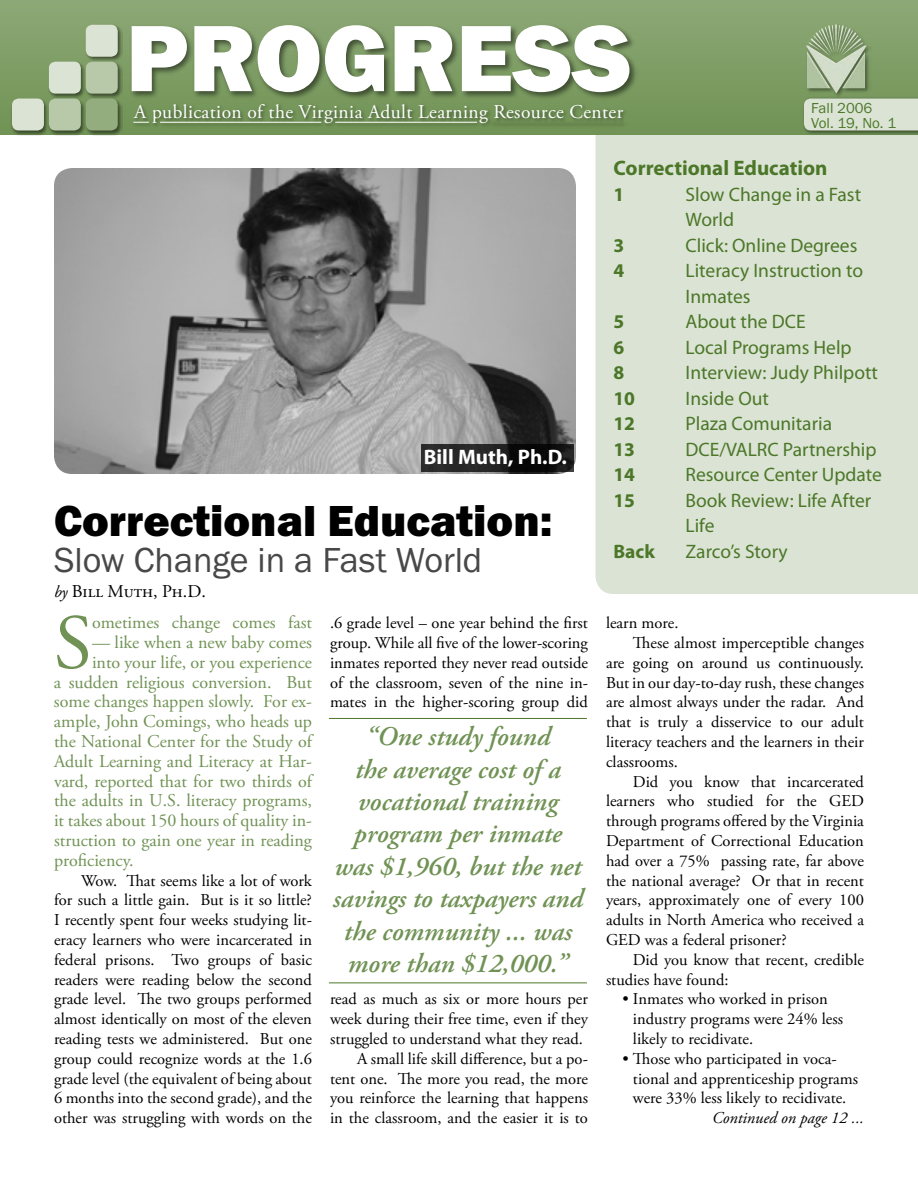
<style>
.page{position:relative;width:918px;height:1188px;background:#fff}
.page>*{position:absolute;margin:0;border:0;box-sizing:border-box;transform-origin:0 0}
.t1{font:800 97.5px "FS Franklin Gothic H";color:#fff}
.t2{font:77.7px "Adobe Garamond Pro";color:#709254}
.t3{font:800 45px "FS Franklin Gothic H";color:#000}
.t4{font:36px "FS Franklin Gothic";color:#484848}
.t5{font:italic 600 27px/32.4px "Adobe Garamond Pro";color:#709254;text-align:center}
.t6{font:700 21px "Myriad Pro";color:#4c7729}
.t7{font:700 21px "Myriad Pro";color:#fff}
.t8{font:19.5px/25.5px "Myriad Pro";color:#4c7729}
.t9{font:19.5px "Adobe Garamond Pro";letter-spacing:.02em;color:#fff}
.t10{font:700 19.5px "Myriad Pro";color:#4c7729}
.t11{font:18px "Adobe Garamond Pro";color:#709254}
.t12{font:18px "Adobe Garamond Pro";color:#000}
.t13{font:16.5px/19.8px "Adobe Garamond Pro";color:#000;text-align:justify}
.t14{font:italic 16.5px "Adobe Garamond Pro";color:#000}
.t15{font:15px/15px "FS Franklin Gothic";color:#4c7729}
.s1{font-style:italic;font-size:16.5px}
</style>
<div class="page">
<hr style="left:329px;top:718px;width:258px;height:1px;background:#4c7729">
<hr style="left:329px;top:982px;width:258px;height:1px;background:#4c7729">
<div style="left:596px;top:135px;width:322px;height:459px;background:#dbe4d4"></div>
<div style="left:0;top:0;width:918px;height:135px;background:linear-gradient(to bottom,#8da877,#709254)"></div>
<div style="left:129px;top:22px;width:510px;height:79px;background:#000;opacity:.5"></div>
<div style="left:9px;top:22px;width:114px;height:114px;background:#000;opacity:.5"></div>
<svg style="left:12px;top:25px;width:106px;height:105px;background:#a0b68f"></svg>
<div style="left:133px;top:102px;width:495px;height:26px;background:#000;opacity:.5"></div>
<div style="left:132px;top:119px;width:22px;height:9px;background:#000;opacity:.5"></div>
<svg style="left:134px;top:122px;width:15px;height:1px"></svg>
<div style="left:159px;top:119px;width:167px;height:9px;background:#000;opacity:.5"></div>
<hr style="left:160px;top:122px;width:161px;height:1px;background:#fff">
<div style="left:334px;top:119px;width:148px;height:9px;background:#000;opacity:.5"></div>
<hr style="left:335px;top:122px;width:142px;height:1px;background:#fff">
<div style="left:490px;top:119px;width:138px;height:9px;background:#698950"></div>
<div style="left:804px;top:22px;width:68px;height:76px;background:#000;opacity:.5"></div>
<img style="left:828px;top:24px;width:16px;height:28px">
<div style="left:801px;top:96px;width:117px;height:40px;background:#000;opacity:.5"></div>
<div style="left:804px;top:99px;width:114px;height:31px;background:#dbe4d4"></div>
<img style="left:54px;top:168px;width:522px;height:306px">
<div style="left:421px;top:445px;width:152px;height:27px;background:#000;opacity:.75"></div>
<h1 class="t1" style="left:126px;top:2px;width:507px">PROGRESS</h1>
<p class="t9" style="left:134px;top:101px;width:490px">A publication of the Virginia Adult Learning Resource Center</p>
<p class="t15" style="left:811px;top:101px;width:86px">Fall 2006<br>Vol. 19, No. 1</p>
<p class="t6" style="left:614px;top:156px;width:216px">Correctional Education</p>
<p class="t10" style="left:614px;top:183px;width:12px">1</p>
<p class="t8" style="left:685px;top:182px;width:177px">Slow Change in a Fast<br>World</p>
<p class="t10" style="left:614px;top:234px;width:12px">3</p>
<p class="t8" style="left:685px;top:233px;width:173px">Click: Online Degrees</p>
<p class="t10" style="left:614px;top:260px;width:12px">4</p>
<p class="t8" style="left:685px;top:258px;width:179px">Literacy Instruction to<br>Inmates</p>
<p class="t10" style="left:614px;top:311px;width:12px">5</p>
<p class="t8" style="left:685px;top:309px;width:122px">About the DCE</p>
<p class="t10" style="left:614px;top:336px;width:12px">6</p>
<p class="t8" style="left:685px;top:335px;width:168px">Local Programs Help</p>
<p class="t10" style="left:614px;top:362px;width:12px">8</p>
<p class="t8" style="left:685px;top:360px;width:194px">Interview: Judy Philpott</p>
<p class="t10" style="left:614px;top:387px;width:23px">10</p>
<p class="t8" style="left:685px;top:386px;width:85px">Inside Out</p>
<p class="t10" style="left:614px;top:413px;width:23px">12</p>
<p class="t8" style="left:685px;top:411px;width:148px">Plaza Comunitaria</p>
<p class="t10" style="left:614px;top:438px;width:23px">13</p>
<p class="t8" style="left:685px;top:437px;width:193px">DCE/VALRC Partnership</p>
<p class="t10" style="left:614px;top:464px;width:23px">14</p>
<p class="t8" style="left:685px;top:462px;width:198px">Resource Center Update</p>
<p class="t10" style="left:614px;top:489px;width:23px">15</p>
<p class="t8" style="left:685px;top:488px;width:187px">Book Review: Life After<br>Life</p>
<p class="t10" style="left:614px;top:540px;width:43px">Back</p>
<p class="t8" style="left:685px;top:539px;width:104px">Zarco’s Story</p>
<p class="t7" style="left:424px;top:445px;width:145px">Bill Muth, Ph.D.</p>
<h3 class="t3" style="left:54px;top:495px;width:500px">Correctional Education:</h3>
<h3 class="t4" style="left:54px;top:540px;width:430px">Slow Change in a Fast World</h3>
<p class="t12" style="left:54px;top:580px;width:153px"><span class="s1">by</span> BILL MUTH, PH.D.</p>
<h2 class="t2" style="left:54px;top:597px;width:40px">S</h2>
<p class="t11" style="left:92px;top:612px;width:222px">ometimes change comes fast</p>
<p class="t13" style="left:330px;top:614px;width:260px">.6 grade level – one year behind the first group. While all five of the lower-scoring inmates reported they never read outside of the classroom, seven of the nine in&shy;mates in the higher-scoring group did</p>
<h3 class="t5" style="left:333px;top:721px;width:251px">“One study found<br>the average cost of a vocational training program per inmate was $1,960, but the net savings to taxpayers and the community ... was more than $12,000.”</h3>
<p class="t13" style="left:330px;top:990px;width:259px">read as much as six or more hours per</p>
<p class="t13" style="left:623px;top:990px;width:207px">• Inmates who worked in prison</p>
<p class="t13" style="left:330px;top:1010px;width:260px">week during their free time, even if they</p>
<p class="t13" style="left:633px;top:1010px;width:212px">industry programs were 24% less</p>
<p class="t13" style="left:330px;top:1029px;width:255px">struggled to understand what they read.</p>
<p class="t13" style="left:633px;top:1029px;width:122px">likely to recidivate.</p>
<p class="t13" style="left:357px;top:1049px;width:232px">A small life skill difference, but a po-</p>
<p class="t13" style="left:623px;top:1049px;width:216px">• Those who participated in voca-</p>
<p class="t13" style="left:330px;top:1069px;width:259px">tent one. The more you read, the more</p>
<p class="t13" style="left:633px;top:1069px;width:227px">tional and apprenticeship programs</p>
<p class="t13" style="left:330px;top:1089px;width:260px">you reinforce the learning that happens</p>
<p class="t13" style="left:633px;top:1089px;width:215px">were 33% less likely to recidivate.</p>
<p class="t13" style="left:330px;top:1109px;width:260px">in the classroom, and the easier it is to</p>
<p class="t13" style="left:606px;top:614px;width:74px">learn more.</p>
<p class="t13" style="left:633px;top:633px;width:233px">These almost imperceptible changes</p>
<p class="t13" style="left:606px;top:653px;width:260px">are going on around us continuously.</p>
<p class="t13" style="left:606px;top:673px;width:260px">But in our day-to-day rush, these changes</p>
<p class="t13" style="left:606px;top:693px;width:259px">are almost always under the radar. And</p>
<p class="t13" style="left:606px;top:713px;width:259px">that is truly a disservice to our adult</p>
<p class="t13" style="left:606px;top:732px;width:260px">literacy teachers and the learners in their</p>
<p class="t13" style="left:606px;top:752px;width:73px">classrooms.</p>
<p class="t13" style="left:633px;top:772px;width:232px">Did you know that incarcerated</p>
<p class="t13" style="left:606px;top:792px;width:259px">learners who studied for the GED</p>
<p class="t13" style="left:606px;top:812px;width:259px">through programs offered by the Virginia</p>
<p class="t13" style="left:606px;top:831px;width:259px">Department of Correctional Education</p>
<p class="t13" style="left:606px;top:851px;width:259px">had over a 75% passing rate, far above</p>
<p class="t13" style="left:606px;top:871px;width:260px">the national average? Or that in recent</p>
<p class="t13" style="left:606px;top:891px;width:260px">years, approximately one of every 100</p>
<p class="t13" style="left:606px;top:911px;width:260px">adults in North America who received a</p>
<p class="t13" style="left:606px;top:930px;width:182px">GED was a federal prisoner?</p>
<p class="t13" style="left:633px;top:950px;width:233px">Did you know that recent, credible</p>
<p class="t13" style="left:606px;top:970px;width:124px">studies have found:</p>
<p class="t11" style="left:92px;top:631px;width:221px">— like when a new baby comes</p>
<p class="t11" style="left:92px;top:651px;width:221px">into your life, or you experience</p>
<p class="t11" style="left:54px;top:671px;width:259px">a sudden religious conversion. But</p>
<p class="t11" style="left:54px;top:691px;width:259px">some changes happen slowly. For ex-</p>
<p class="t11" style="left:54px;top:711px;width:260px">ample, John Comings, who heads up</p>
<p class="t11" style="left:54px;top:730px;width:259px">the National Center for the Study of</p>
<p class="t11" style="left:54px;top:750px;width:259px">Adult Learning and Literacy at Har-</p>
<p class="t11" style="left:54px;top:770px;width:259px">vard, reported that for two thirds of</p>
<p class="t11" style="left:54px;top:790px;width:260px">the adults in U.S. literacy programs,</p>
<p class="t11" style="left:54px;top:810px;width:259px">it takes about 150 hours of quality in-</p>
<p class="t11" style="left:54px;top:829px;width:260px">struction to gain one year in reading</p>
<p class="t11" style="left:54px;top:849px;width:81px">proficiency.</p>
<p class="t13" style="left:54px;top:871px;width:260px;text-indent:27px">Wow. That seems like a lot of work for such a little gain. But is it so little?<br>I recently spent four weeks studying lit&shy;eracy learners who were incarcerated in federal prisons. Two groups of basic readers were reading below the second grade level. The two groups performed almost identically on most of the eleven reading tests we administered. But one group could recognize words at the 1.6 grade level (the equivalent of being about 6 months into the second grade), and the other was struggling with words on the</p>
<p class="t14" style="left:712px;top:1108px;width:153px">Continued on page 12 ...</p>
</div>
